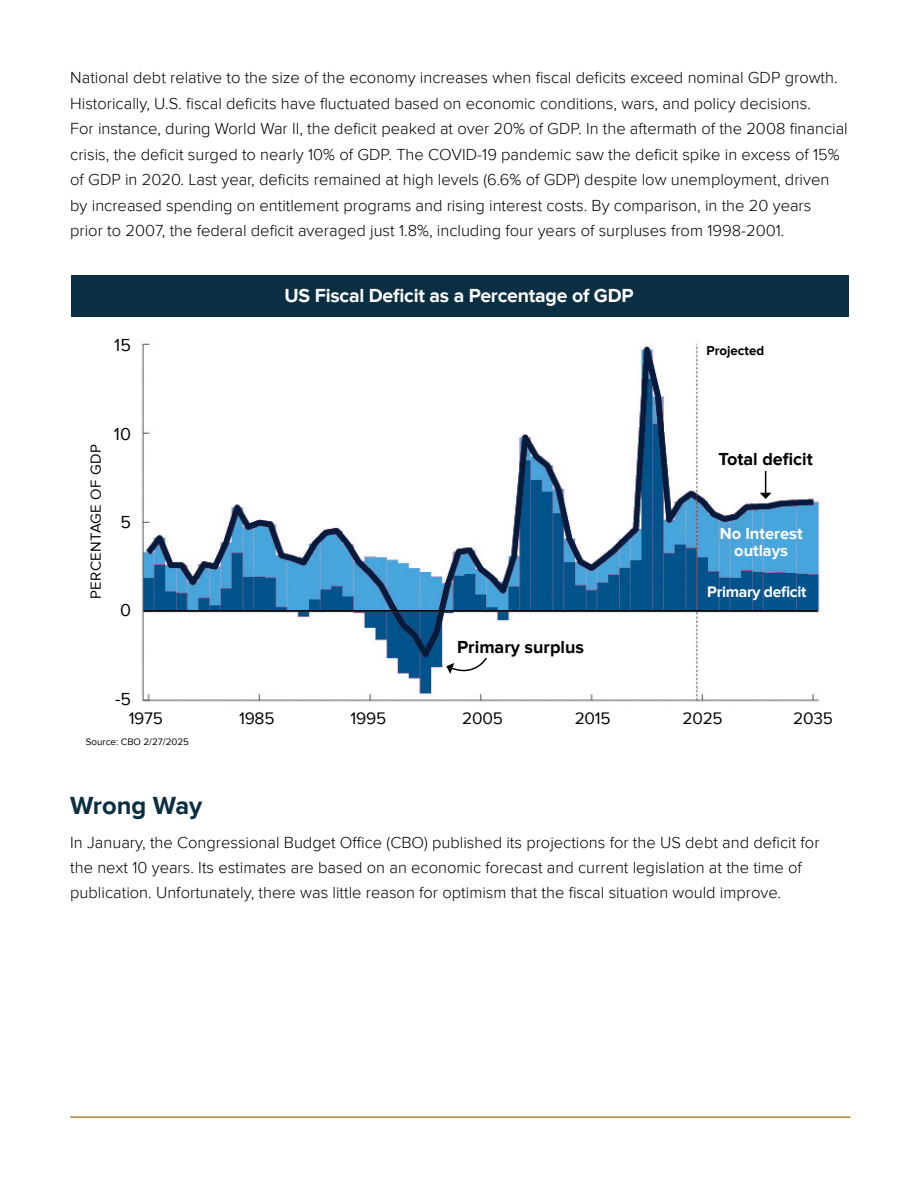
<style>
.page{position:relative;width:918px;height:1188px;background:#fff}
.page>*{position:absolute;margin:0;border:0;box-sizing:border-box;transform-origin:0 0}
.t1{font:700 25.5px "Proxima Nova";color:#0a2e42}
.t2{font:700 19.5px "Proxima Nova";letter-spacing:-.01em;color:#fff}
.t3{font:700 18px "Proxima Nova";color:#000}
.t4{font:18px "Proxima Nova";color:#000}
.t5{font:17.25px "Proxima Nova";letter-spacing:-.01em;color:#000}
.t6{font:300 16.5px/25.5px "Proxima Nova";color:#000}
.t7{font:700 16.5px/17.2px "Proxima Nova";color:#fff;text-align:center}
.t8{font:700 15.6px "Proxima Nova";letter-spacing:-.02em;color:#fff}
.t9{font:15px "Proxima Nova";letter-spacing:.02em;color:#000}
.t10{font:700 13.35px "Proxima Nova";color:#000}
.t11{font:9.75px "Proxima Nova";color:#000}
</style>
<div class="page">
<hr style="left:70px;top:1116px;width:781px;height:2px;background:#a88737">
<div style="left:71px;top:276px;width:778px;height:41px;background:#0a2e42"></div>
<img style="left:141px;top:343px;width:679px;height:359px">
<svg style="left:760px;top:471px;width:11px;height:28px"></svg>
<svg style="left:446px;top:656px;width:42px;height:21px"></svg>
<hr style="left:144px;top:610px;width:673px;height:2px;background:#000">
<p class="t6" style="left:70px;top:65px;width:779px">National debt relative to the size of the economy increases when fiscal deficits exceed nominal GDP growth.<br>Historically, U.S. fiscal deficits have fluctuated based on economic conditions, wars, and policy decisions.<br>For instance, during World War II, the deficit peaked at over 20% of GDP. In the aftermath of the 2008 financial crisis, the deficit surged to nearly 10% of GDP. The COVID-19 pandemic saw the deficit spike in excess of 15% of GDP in 2020. Last year, deficits remained at high levels (6.6% of GDP) despite low unemployment, driven by increased spending on entitlement programs and rising interest costs. By comparison, in the 20 years prior to 2007, the federal deficit averaged just 1.8%, including four years of surpluses from 1998-2001.</p>
<p class="t4" style="left:114px;top:335px;width:18px">15</p>
<p class="t2" style="left:285px;top:284px;width:351px">US Fiscal Deficit as a Percentage of GDP</p>
<p class="t10" style="left:706px;top:343px;width:59px">Projected</p>
<p class="t9" style="left:87px;top:599px;width:156px;rotate:-90deg">PERCENTAGE OF GDP</p>
<p class="t4" style="left:114px;top:423px;width:19px">10</p>
<p class="t4" style="left:120px;top:512px;width:12px">5</p>
<p class="t4" style="left:120px;top:600px;width:12px">0</p>
<p class="t3" style="left:457px;top:637px;width:128px">Primary surplus</p>
<p class="t3" style="left:718px;top:448px;width:96px">Total deficit</p>
<p class="t7" style="left:720px;top:525px;width:84px">No Interest outlays</p>
<p class="t8" style="left:707px;top:583px;width:101px">Primary deficit</p>
<p class="t4" style="left:115px;top:688px;width:17px">-5</p>
<p class="t5" style="left:129px;top:708px;width:36px">1975</p>
<p class="t5" style="left:239px;top:708px;width:37px">1985</p>
<p class="t5" style="left:351px;top:708px;width:37px">1995</p>
<p class="t5" style="left:462px;top:708px;width:42px">2005</p>
<p class="t5" style="left:575px;top:708px;width:38px">2015</p>
<p class="t5" style="left:683px;top:708px;width:42px">2025</p>
<p class="t5" style="left:793px;top:708px;width:41px">2035</p>
<p class="t11" style="left:86px;top:736px;width:105px">Source: CBO 2/27/2025</p>
<h1 class="t1" style="left:70px;top:791px;width:133px">Wrong Way</h1>
<p class="t6" style="left:70px;top:830px;width:751px">In January, the Congressional Budget Office (CBO) published its projections for the US debt and deficit for the next 10 years. Its estimates are based on an economic forecast and current legislation at the time of publication. Unfortunately, there was little reason for optimism that the fiscal situation would improve.</p>
</div>
